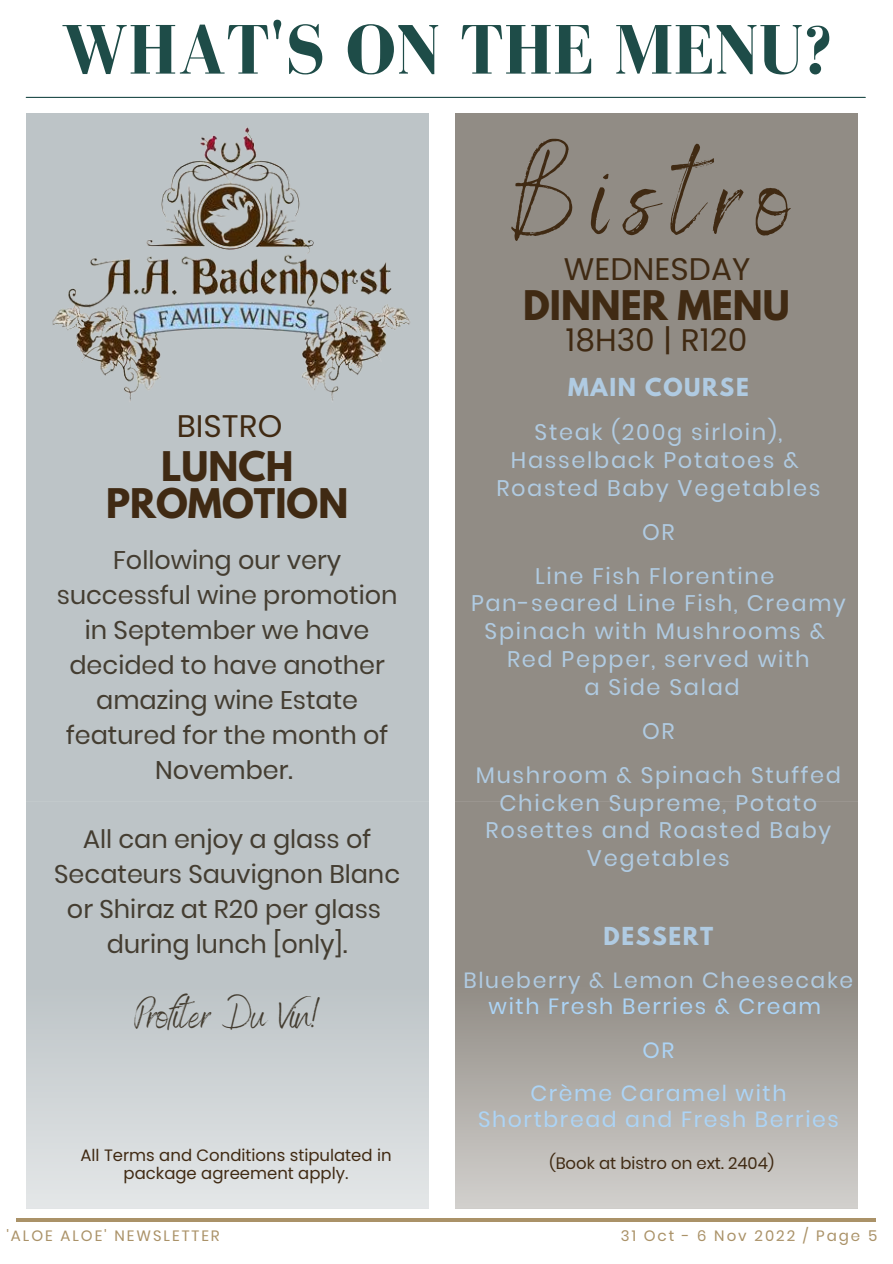
<style>
.page{position:relative;width:893px;height:1264px;background:#fff}
.page>*{position:absolute;margin:0;border:0;box-sizing:border-box;transform-origin:0 0}
.t1{font:118.35px "Benedict";letter-spacing:.135em;color:#402a13}
.t2{font:700 72px "Bodoni FLF";color:#1e4c48}
.t3{font:42px "Benedict";color:#443d31}
.t4{font:700 36.15px/37px "League Spartan";color:#402a13;text-align:center}
.t5{font:31.2px "Poppins";color:#402a13}
.t6{font:25.5px/34.8px "Poppins";color:#443d31;text-align:center}
.t7{font:22.5px/27.8px "Poppins";letter-spacing:.075em;color:#b0cbe2;text-align:center}
.t8{font:21.9px/43px "Poppins";letter-spacing:.075em;color:#acd4f6;text-align:center}
.t9{font:21.9px "Poppins";letter-spacing:.075em;color:#b0cbe2}
.t10{font:700 21.9px "League Spartan";letter-spacing:.075em;color:#b0cbe2}
.t11{font:16.5px/18px "Poppins";color:#402a13;text-align:center}
.t12{font:15px "Poppins";letter-spacing:.135em;color:#aa9268}
</style>
<div class="page">
<hr style="left:26px;top:97px;width:839px;height:1px;background:#1e4c48">
<hr style="left:17px;top:1218px;width:858px;height:3px;background:#aa9268">
<div style="left:455px;top:113px;width:402px;height:1095px;background:#918c85"></div>
<svg style="left:455px;top:801px;width:403px;height:407px"></svg>
<div style="left:26px;top:113px;width:402px;height:1095px;background:#bdc4c7"></div>
<img style="left:52px;top:126px;width:377px;height:277px">
<svg style="left:26px;top:801px;width:403px;height:407px"></svg>
<h2 class="t2" style="left:61px;top:11px;width:772px">WHAT'S ON THE MENU?</h2>
<h1 class="t1" style="left:511px;top:122px;width:281px">Bistro</h1>
<h3 class="t5" style="left:564px;top:248px;width:188px">WEDNESDAY</h3>
<h3 class="t4" style="left:523px;top:291px;width:268px">DINNER MENU</h3>
<h3 class="t5" style="left:177px;top:404px;width:107px">BISTRO</h3>
<h3 class="t4" style="left:106px;top:452px;width:244px">LUNCH<br>PROMOTION</h3>
<p class="t6" style="left:57px;top:543px;width:342px">Following our very successful wine promotion in September we have decided to have another amazing wine Estate featured for the month of<br>November.</p>
<p class="t6" style="left:54px;top:822px;width:347px">All can enjoy a glass of<br>Secateurs Sauvignon Blanc or Shiraz at R20 per glass during lunch [only].</p>
<h3 class="t3" style="left:134px;top:988px;width:187px">Profiter Du Vin!</h3>
<p class="t11" style="left:80px;top:1146px;width:313px">All Terms and Conditions stipulated in package agreement apply.</p>
<h3 class="t5" style="left:565px;top:318px;width:183px">18H30 | R120</h3>
<p class="t10" style="left:568px;top:376px;width:182px">MAIN COURSE</p>
<p class="t7" style="left:496px;top:418px;width:326px">Steak (200g sirloin),<br>Hasselback Potatoes &amp;<br>Roasted Baby Vegetables</p>
<p class="t7" style="left:535px;top:509px;width:241px;line-height:44px">OR<br>Line Fish Florentine</p>
<p class="t7" style="left:471px;top:589px;width:376px">Pan-seared Line Fish, Creamy<br>Spinach with Mushrooms &amp;<br>Red Pepper, served with<br>a Side Salad</p>
<p class="t7" style="left:476px;top:709px;width:366px;line-height:44px">OR<br>Mushroom &amp; Spinach Stuffed</p>
<p class="t7" style="left:485px;top:788px;width:347px">Chicken Supreme, Potato<br>Rosettes and Roasted Baby<br>Vegetables</p>
<p class="t10" style="left:603px;top:924px;width:111px">DESSERT</p>
<p class="t9" style="left:463px;top:964px;width:391px">Blueberry &amp; Lemon Cheesecake</p>
<p class="t8" style="left:488px;top:985px;width:334px">with Fresh Berries &amp; Cream<br>OR<br>Crème Caramel with</p>
<p class="t8" style="left:478px;top:1098px;width:362px">Shortbread and Fresh Berries</p>
<p class="t11" style="left:549px;top:1153px;width:226px">(Book at bistro on ext. 2404)</p>
<p class="t12" style="left:6px;top:1224px;width:215px">'ALOE ALOE' NEWSLETTER</p>
<p class="t12" style="left:621px;top:1225px;width:258px">31 Oct - 6 Nov 2022 / Page 5</p>
</div>
